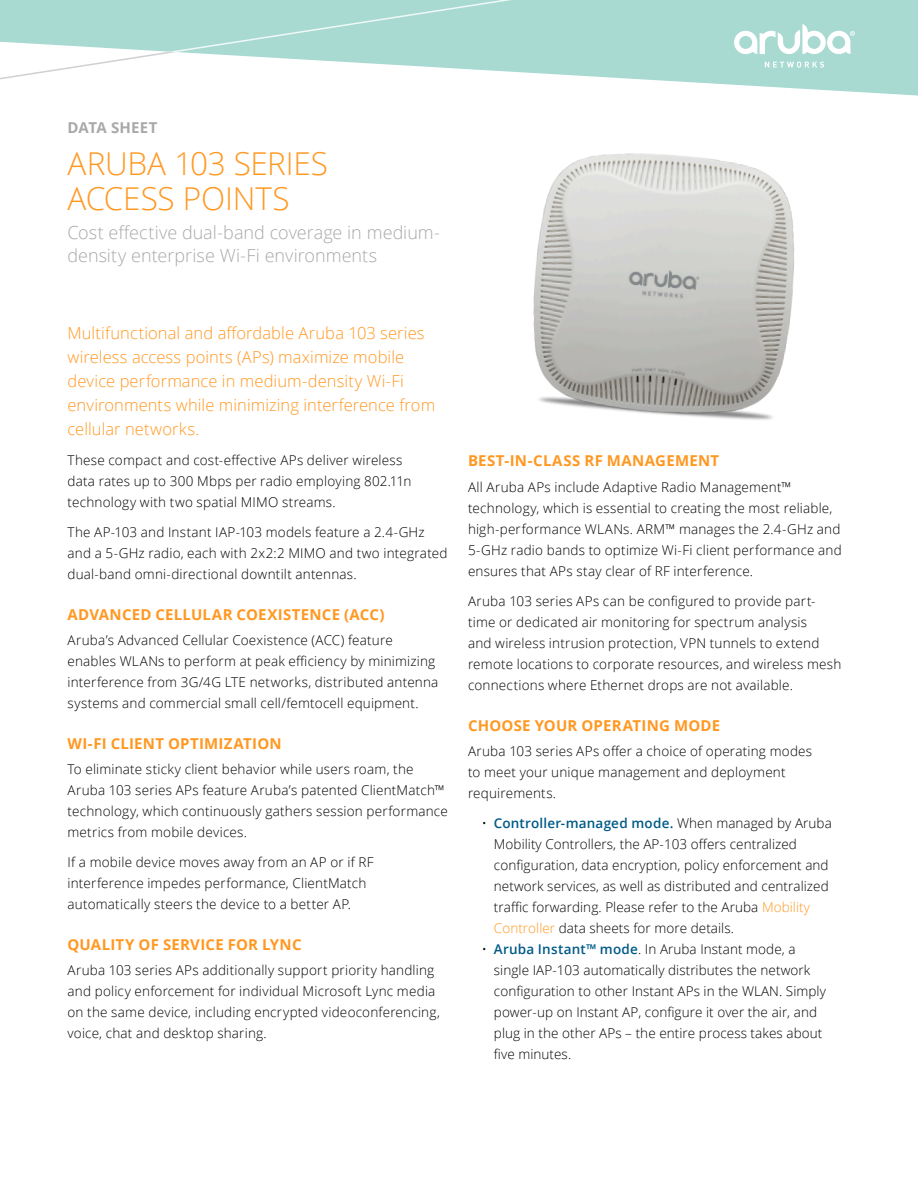
<style>
.page{position:relative;width:918px;height:1188px;background:#fff}
.page>*{position:absolute;margin:0;border:0;box-sizing:border-box;transform-origin:0 0}
.t1{font:300 31.5px/34.5px "Open Sans";letter-spacing:-.005em;color:#ff9821}
.t2{font:300 18px/22.5px "Open Sans";color:#aaa8a9}
.t3{font:300 16.5px/24px "Open Sans";letter-spacing:.005em;color:#ff9821}
.t4{font:700 15px "Open Sans";letter-spacing:.02em;color:#ff9821}
.t5{font:700 15px "Open Sans";letter-spacing:.01em;color:#aaa8a9}
.t6{font:300 13.5px/21px "Open Sans";letter-spacing:.015em;color:#000}
.s1{font-weight:600;color:#005a87}
.s2{color:#ff9821}
</style>
<div class="page">
<svg style="left:0;top:0;width:918px;height:96px;fill:#a8dad2"></svg>
<svg style="left:765px;top:62px;width:59px;height:6px"></svg>
<svg style="left:734px;top:24px;width:121px;height:30px"></svg>
<img style="left:533px;top:153px;width:262px;height:267px">
<p class="t5" style="left:68px;top:117px;width:92px">DATA SHEET</p>
<h1 class="t1" style="left:68px;top:146px;width:262px">Aruba 103 SERIES<br>ACCESS POINTS</h1>
<h2 class="t2" style="left:68px;top:221px;width:374px">Cost effective dual-band coverage in medium&shy;density enterprise Wi-Fi environments</h2>
<p class="t3" style="left:68px;top:321px;width:369px">Multifunctional and affordable Aruba 103 series wireless access points (APs) maximize mobile device performance in medium-density Wi-Fi environments while minimizing interference from cellular networks.</p>
<p class="t6" style="left:68px;top:449px;width:346px">These compact and cost-effective APs deliver wireless data rates up to 300 Mbps per radio employing 802.11n technology with two spatial MIMO streams.</p>
<p class="t6" style="left:68px;top:521px;width:382px">The AP-103 and Instant IAP-103 models feature a 2.4-GHz and a 5-GHz radio, each with 2x2:2 MIMO and two integrated dual-band omni-directional downtilt antennas.</p>
<p class="t4" style="left:68px;top:604px;width:293px">ADVANCED CELLULAR COEXISTENCE (ACC</p>
<p class="t4" style="left:379px;top:604px;width:7px">)</p>
<p class="t6" style="left:68px;top:629px;width:372px">Aruba’s Advanced Cellular Coexistence (ACC) feature enables WLANs to perform at peak efficiency by minimizing interference from 3G/4G LTE networks, distributed antenna systems and commercial small cell/femtocell equipment.</p>
<p class="t4" style="left:68px;top:733px;width:216px">WI-FI CLIENT OPTIMIZATION</p>
<p class="t6" style="left:68px;top:758px;width:382px">To eliminate sticky client behavior while users roam, the Aruba 103 series APs feature Aruba’s patented ClientMatch™ technology, which continuously gathers session performance metrics from mobile devices.</p>
<p class="t6" style="left:68px;top:851px;width:308px">If a mobile device moves away from an AP or if RF interference impedes performance, ClientMatch automatically steers the device to a better AP.</p>
<p class="t4" style="left:68px;top:934px;width:236px">QUALITY OF SERVICE FOR LYNC</p>
<p class="t6" style="left:68px;top:959px;width:374px">Aruba 103 series APs additionally support priority handling and policy enforcement for individual Microsoft Lync media on the same device, including encrypted videoconferencing, voice, chat and desktop sharing.</p>
<p class="t4" style="left:468px;top:450px;width:253px">BEST-IN-CLASS RF MANAGEMENT</p>
<p class="t6" style="left:468px;top:476px;width:375px">All Aruba APs include Adaptive Radio Management™ technology, which is essential to creating the most reliable, high-performance WLANs. ARM™ manages the 2.4-GHz and 5-GHz radio bands to optimize Wi-Fi client performance and ensures that APs stay clear of RF interference.</p>
<p class="t6" style="left:468px;top:590px;width:375px">Aruba 103 series APs can be configured to provide part&shy;time or dedicated air monitoring for spectrum analysis<br>and wireless intrusion protection, VPN tunnels to extend remote locations to corporate resources, and wireless mesh connections where Ethernet drops are not available.</p>
<p class="t4" style="left:468px;top:715px;width:12px">CHOOSE</p>
<p class="t4" style="left:535px;top:715px;width:12px">YOUR</p>
<p class="t4" style="left:581px;top:715px;width:11px">OPERATING</p>
<p class="t4" style="left:674px;top:715px;width:12px">MODE</p>
<p class="t6" style="left:468px;top:740px;width:346px">Aruba 103 series APs offer a choice of operating modes to meet your unique management and deployment requirements.</p>
<p class="t6" style="left:494px;top:812px;width:339px;text-indent:-12px">• <span class="s1">Controller-managed mode.</span> When managed by Aruba Mobility Controllers, the AP-103 offers centralized configuration, data encryption, policy enforcement and network services, as well as distributed and centralized traffic forwarding. Please refer to the Aruba <span class="s2">Mobility Controller</span> data sheets for more details.</p>
<p class="t6" style="left:494px;top:938px;width:334px;text-indent:-12px">• <span class="s1">Aruba Instant™ mode</span>. In Aruba Instant mode, a single IAP-103 automatically distributes the network configuration to other Instant APs in the WLAN. Simply power-up on Instant AP, configure it over the air, and plug in the other APs – the entire process takes about five minutes.</p>
</div>
